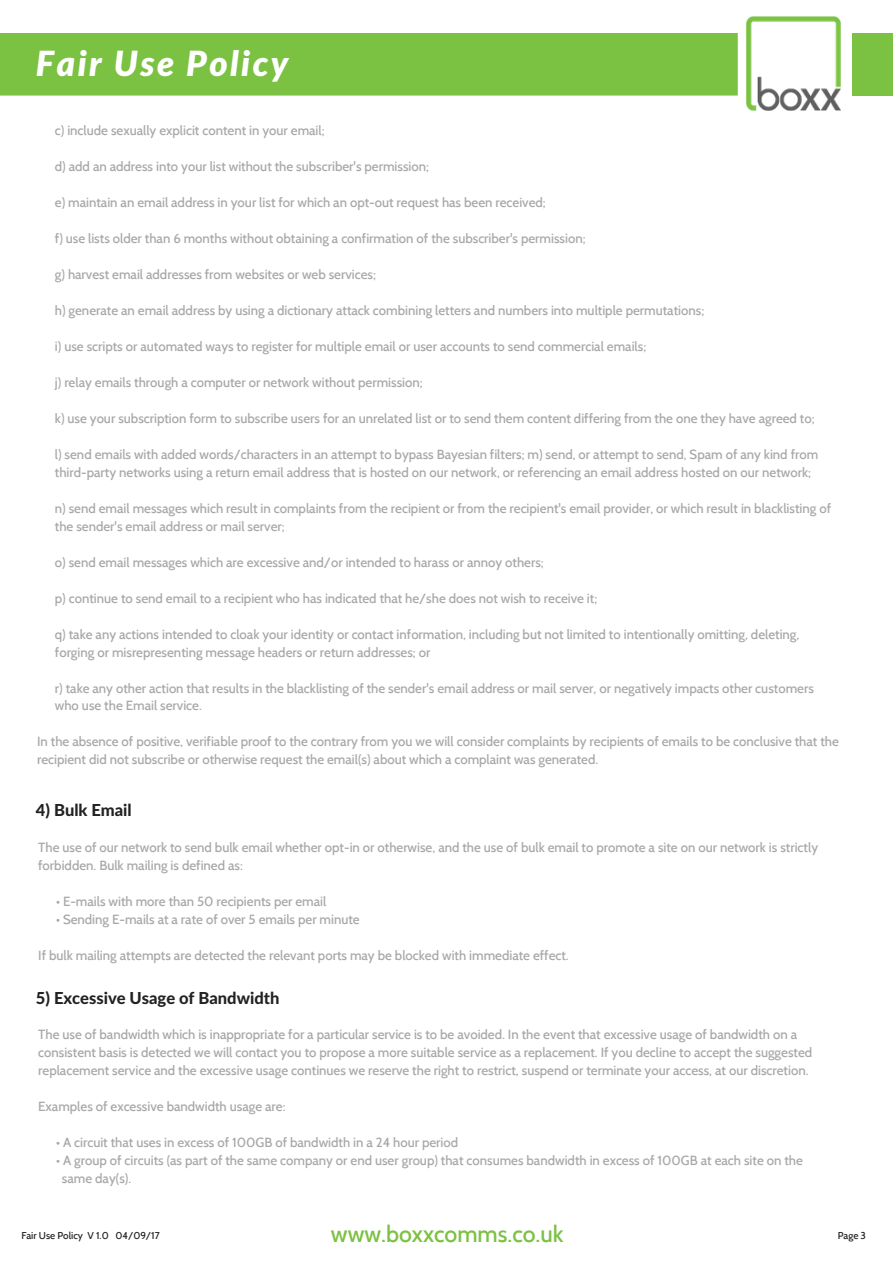
<style>
.page{position:relative;width:893px;height:1263px;background:#fff}
.page>*{position:absolute;margin:0;border:0;box-sizing:border-box;transform-origin:0 0}
.t1{font:italic 900 34.65px "Lato";letter-spacing:.07em;color:#fff}
.t2{font:500 23.1px "Cabin";color:#7bc142}
.t3{font:800 16.5px "Lato";color:#222}
.t4{font:500 13.2px/18px "Cabin";color:#a8a8a8}
.t5{font:500 9.9px "Cabin";color:#222}
</style>
<div class="page">
<img style="left:746px;top:17px;width:94px;height:93px">
<div style="left:852px;top:33px;width:40px;height:63px;background:#7bc142"></div>
<div style="left:0;top:33px;width:737px;height:63px;background:#7bc142"></div>
<h1 class="t1" style="left:36px;top:42px;width:254px">Fair Use Policy</h1>
<p class="t4" style="left:55px;top:121px;width:271px">c) include sexually explicit content in your email;</p>
<p class="t4" style="left:55px;top:157px;width:376px">d) add an address into your list without the subscriber's permission;</p>
<p class="t4" style="left:55px;top:193px;width:492px">e) maintain an email address in your list for which an opt-out request has been received;</p>
<p class="t4" style="left:55px;top:229px;width:532px">f) use lists older than 6 months without obtaining a confirmation of the subscriber's permission;</p>
<p class="t4" style="left:55px;top:265px;width:322px">g) harvest email addresses from websites or web services;</p>
<p class="t4" style="left:55px;top:301px;width:651px">h) generate an email address by using a dictionary attack combining letters and numbers into multiple permutations;</p>
<p class="t4" style="left:55px;top:337px;width:593px">i) use scripts or automated ways to register for multiple email or user accounts to send commercial emails;</p>
<p class="t4" style="left:55px;top:373px;width:369px">j) relay emails through a computer or network without permission;</p>
<p class="t4" style="left:55px;top:409px;width:761px">k) use your subscription form to subscribe users for an unrelated list or to send them content differing from the one they have agreed to;</p>
<p class="t4" style="left:55px;top:445px;width:764px">l) send emails with added words/characters in an attempt to bypass Bayesian filters; m) send, or attempt to send, Spam of any kind from third-party networks using a return email address that is hosted on our network, or referencing an email address hosted on our network;</p>
<p class="t4" style="left:55px;top:499px;width:777px">n) send email messages which result in complaints from the recipient or from the recipient's email provider, or which result in blacklisting of the sender's email address or mail server;</p>
<p class="t4" style="left:55px;top:553px;width:490px">o) send email messages which are excessive and/or intended to harass or annoy others;</p>
<p class="t4" style="left:55px;top:589px;width:544px">p) continue to send email to a recipient who has indicated that he/she does not wish to receive it;</p>
<p class="t4" style="left:55px;top:625px;width:746px">q) take any actions intended to cloak your identity or contact information, including but not limited to intentionally omitting, deleting, forging or misrepresenting message headers or return addresses; or</p>
<p class="t4" style="left:55px;top:679px;width:760px">r) take any other action that results in the blacklisting of the sender's email address or mail server, or negatively impacts other customers who use the Email service.</p>
<p class="t4" style="left:37px;top:733px;width:803px">In the absence of positive, verifiable proof to the contrary from you we will consider complaints by recipients of emails to be conclusive that the recipient did not subscribe or otherwise request the email(s) about which a complaint was generated.</p>
<p class="t3" style="left:36px;top:800px;width:97px">4) Bulk Email</p>
<p class="t4" style="left:38px;top:838px;width:781px">The use of our network to send bulk email whether opt-in or otherwise, and the use of bulk email to promote a site on our network is strictly forbidden. Bulk mailing is defined as:</p>
<p class="t4" style="left:56px;top:892px;width:272px">• E-mails with more than 50 recipients per email</p>
<p class="t4" style="left:56px;top:910px;width:305px">• Sending E-mails at a rate of over 5 emails per minute</p>
<p class="t4" style="left:38px;top:946px;width:532px">If bulk mailing attempts are detected the relevant ports may be blocked with immediate effect.</p>
<p class="t3" style="left:36px;top:987px;width:245px">5) Excessive Usage of Bandwidth</p>
<p class="t4" style="left:38px;top:1025px;width:775px">The use of bandwidth which is inappropriate for a particular service is to be avoided. In the event that excessive usage of bandwidth on a consistent basis is detected we will contact you to propose a more suitable service as a replacement. If you decline to accept the suggested replacement service and the excessive usage continues we reserve the right to restrict, suspend or terminate your access, at our discretion.</p>
<p class="t4" style="left:38px;top:1097px;width:249px">Examples of excessive bandwidth usage are:</p>
<p class="t4" style="left:56px;top:1133px;width:404px">• A circuit that uses in excess of 100GB of bandwidth in a 24 hour period</p>
<p class="t4" style="left:62px;top:1151px;width:742px;text-indent:-6px">• A group of circuits (as part of the same company or end user group) that consumes bandwidth in excess of 100GB at each site on the same day(s).</p>
<p class="t5" style="left:21px;top:1229px;width:140px">Fair Use Policy V 1.0 04/09/17</p>
<h2 class="t2" style="left:331px;top:1220px;width:234px">www.boxxcomms.co.uk</h2>
<p class="t5" style="left:837px;top:1229px;width:30px">Page 3</p>
</div>
